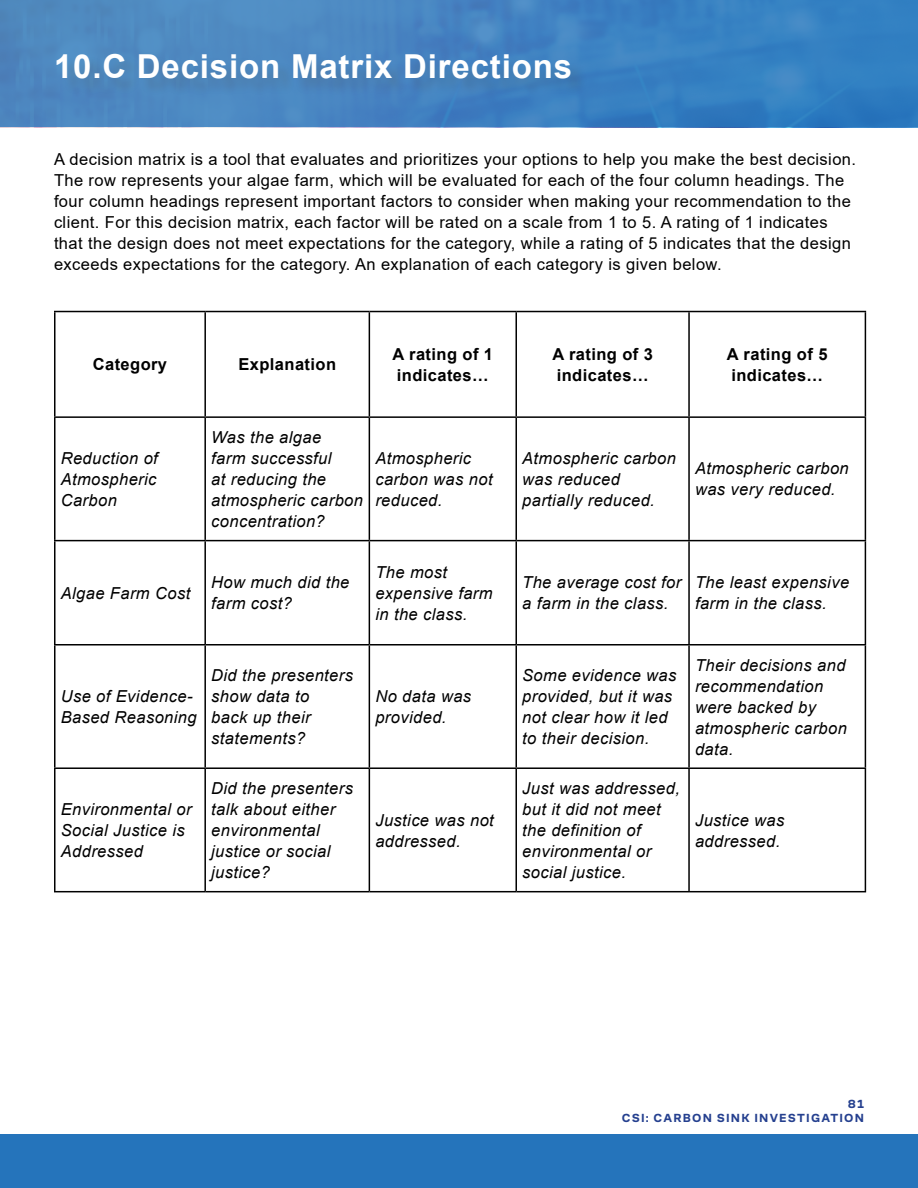
<style>
.page{position:relative;width:918px;height:1188px;background:#fff}
.page>*{position:absolute;margin:0;border:0;box-sizing:border-box;transform-origin:0 0}
.t1{font:700 33px "Arial";letter-spacing:.025em;color:#fff}
.t2{font:italic 16.5px/21px "Arial";letter-spacing:.025em;color:#000}
.t3{font:16.5px/21px "Arial";letter-spacing:.025em;color:#000}
.t4{font:700 16.5px/21px "Arial";letter-spacing:.025em;color:#000}
.t5{font:700 12px/13.8px "Co Fo Sans";letter-spacing:.1em;color:#25408f;text-align:right}
</style>
<div class="page">
<div style="left:0;top:0;width:918px;height:127px;background:linear-gradient(to right,#558bc1,#2f7dc2)"></div>
<div style="left:0;top:1134px;width:918px;height:54px;background:#2574bb"></div>
<div style="left:58px;top:55px;width:530px;height:41px;background:#4a4a4d;opacity:.22"></div>
<hr style="left:54px;top:311px;width:151px;height:1px;background:#000">
<hr style="left:54px;top:312px;width:2px;height:104px;background:#000">
<hr style="left:205px;top:311px;width:164px;height:1px;background:#000">
<hr style="left:204px;top:312px;width:2px;height:104px;background:#000">
<hr style="left:369px;top:311px;width:147px;height:1px;background:#000">
<hr style="left:369px;top:312px;width:1px;height:104px;background:#000">
<hr style="left:516px;top:311px;width:173px;height:1px;background:#000">
<hr style="left:515px;top:312px;width:2px;height:104px;background:#000">
<hr style="left:689px;top:311px;width:177px;height:1px;background:#000">
<hr style="left:688px;top:312px;width:2px;height:104px;background:#000">
<hr style="left:865px;top:312px;width:1px;height:104px;background:#000">
<hr style="left:54px;top:416px;width:151px;height:2px;background:#000">
<hr style="left:54px;top:418px;width:2px;height:122px;background:#000">
<hr style="left:205px;top:416px;width:164px;height:2px;background:#000">
<hr style="left:204px;top:418px;width:2px;height:122px;background:#000">
<hr style="left:369px;top:416px;width:147px;height:2px;background:#000">
<hr style="left:369px;top:418px;width:1px;height:122px;background:#000">
<hr style="left:516px;top:416px;width:173px;height:2px;background:#000">
<hr style="left:515px;top:418px;width:2px;height:122px;background:#000">
<hr style="left:689px;top:416px;width:177px;height:2px;background:#000">
<hr style="left:688px;top:418px;width:2px;height:122px;background:#000">
<hr style="left:865px;top:418px;width:1px;height:122px;background:#000">
<hr style="left:54px;top:540px;width:151px;height:1px;background:#000">
<hr style="left:54px;top:541px;width:2px;height:103px;background:#000">
<hr style="left:205px;top:540px;width:164px;height:1px;background:#000">
<hr style="left:204px;top:541px;width:2px;height:103px;background:#000">
<hr style="left:369px;top:540px;width:147px;height:1px;background:#000">
<hr style="left:369px;top:541px;width:1px;height:103px;background:#000">
<hr style="left:516px;top:540px;width:173px;height:1px;background:#000">
<hr style="left:515px;top:541px;width:2px;height:103px;background:#000">
<hr style="left:689px;top:540px;width:177px;height:1px;background:#000">
<hr style="left:688px;top:541px;width:2px;height:103px;background:#000">
<hr style="left:865px;top:541px;width:1px;height:103px;background:#000">
<hr style="left:54px;top:644px;width:151px;height:2px;background:#000">
<hr style="left:54px;top:646px;width:2px;height:121px;background:#000">
<hr style="left:205px;top:644px;width:164px;height:2px;background:#000">
<hr style="left:204px;top:646px;width:2px;height:121px;background:#000">
<hr style="left:369px;top:644px;width:147px;height:2px;background:#000">
<hr style="left:369px;top:646px;width:1px;height:121px;background:#000">
<hr style="left:516px;top:644px;width:173px;height:2px;background:#000">
<hr style="left:515px;top:646px;width:2px;height:121px;background:#000">
<hr style="left:689px;top:644px;width:177px;height:2px;background:#000">
<hr style="left:688px;top:646px;width:2px;height:121px;background:#000">
<hr style="left:865px;top:646px;width:1px;height:121px;background:#000">
<hr style="left:54px;top:767px;width:151px;height:2px;background:#000">
<hr style="left:54px;top:769px;width:2px;height:122px;background:#000">
<hr style="left:205px;top:767px;width:164px;height:2px;background:#000">
<hr style="left:204px;top:769px;width:2px;height:122px;background:#000">
<hr style="left:369px;top:767px;width:147px;height:2px;background:#000">
<hr style="left:369px;top:769px;width:1px;height:122px;background:#000">
<hr style="left:516px;top:767px;width:173px;height:2px;background:#000">
<hr style="left:515px;top:769px;width:2px;height:122px;background:#000">
<hr style="left:689px;top:767px;width:177px;height:2px;background:#000">
<hr style="left:688px;top:769px;width:2px;height:122px;background:#000">
<hr style="left:865px;top:769px;width:1px;height:122px;background:#000">
<hr style="left:54px;top:891px;width:151px;height:1px;background:#000">
<hr style="left:205px;top:891px;width:164px;height:1px;background:#000">
<hr style="left:369px;top:891px;width:147px;height:1px;background:#000">
<hr style="left:516px;top:891px;width:173px;height:1px;background:#000">
<hr style="left:689px;top:891px;width:177px;height:1px;background:#000">
<h1 class="t1" style="left:54px;top:43px;width:520px">10.C Decision Matrix Directions</h1>
<p class="t3" style="left:54px;top:149px;width:804px">A decision matrix is a tool that evaluates and prioritizes your options to help you make the best decision.<br>The row represents your algae farm, which will be evaluated for each of the four column headings. The four column headings represent important factors to consider when making your recommendation to the client. For this decision matrix, each factor will be rated on a scale from 1 to 5. A rating of 1 indicates that the design does not meet expectations for the category, while a rating of 5 indicates that the design exceeds expectations for the category. An explanation of each category is given below.</p>
<p class="t4" style="left:93px;top:354px;width:76px">Category</p>
<p class="t4" style="left:238px;top:354px;width:99px">Explanation</p>
<p class="t4" style="left:393px;top:344px;width:102px">A rating of 1 indicates…</p>
<p class="t4" style="left:552px;top:344px;width:102px">A rating of 3 indicates…</p>
<p class="t4" style="left:727px;top:344px;width:102px">A rating of 5 indicates…</p>
<p class="t2" style="left:61px;top:448px;width:99px;text-align:justify">Reduction of Atmospheric Carbon</p>
<p class="t2" style="left:211px;top:427px;width:153px">Was the algae<br>farm successful<br>at reducing the atmospheric carbon concentration?</p>
<p class="t2" style="left:375px;top:448px;width:119px">Atmospheric carbon was not reduced.</p>
<p class="t2" style="left:522px;top:448px;width:155px">Atmospheric carbon was reduced partially reduced.</p>
<p class="t2" style="left:695px;top:458px;width:155px">Atmospheric carbon was very reduced.</p>
<p class="t2" style="left:61px;top:583px;width:131px">Algae Farm Cost</p>
<p class="t2" style="left:211px;top:572px;width:140px">How much did the farm cost?</p>
<p class="t2" style="left:375px;top:562px;width:119px">The most expensive farm in the class.</p>
<p class="t2" style="left:522px;top:572px;width:161px">The average cost for a farm in the class.</p>
<p class="t2" style="left:695px;top:572px;width:156px">The least expensive farm in the class.</p>
<p class="t2" style="left:61px;top:686px;width:138px">Use of Evidence-<br>Based Reasoning</p>
<p class="t2" style="left:211px;top:665px;width:143px">Did the presenters show data to<br>back up their statements?</p>
<p class="t2" style="left:61px;top:799px;width:132px">Environmental or<br>Social Justice is<br>Addressed</p>
<p class="t2" style="left:211px;top:778px;width:143px">Did the presenters talk about either environmental justice or social justice?</p>
<p class="t2" style="left:375px;top:686px;width:97px">No data was provided.</p>
<p class="t2" style="left:375px;top:810px;width:120px">Justice was not addressed.</p>
<p class="t2" style="left:522px;top:665px;width:156px">Some evidence was provided, but it was not clear how it led to their decision.</p>
<p class="t2" style="left:695px;top:655px;width:153px">Their decisions and recommendation were backed by atmospheric carbon data.</p>
<p class="t2" style="left:522px;top:778px;width:159px">Just was addressed, but it did not meet the definition of environmental or social justice.</p>
<p class="t2" style="left:695px;top:810px;width:91px">Justice was addressed.</p>
<p class="t5" style="left:622px;top:1097px;width:244px">81<br>CSI: CARBON SINK INVESTIGATION</p>
</div>
